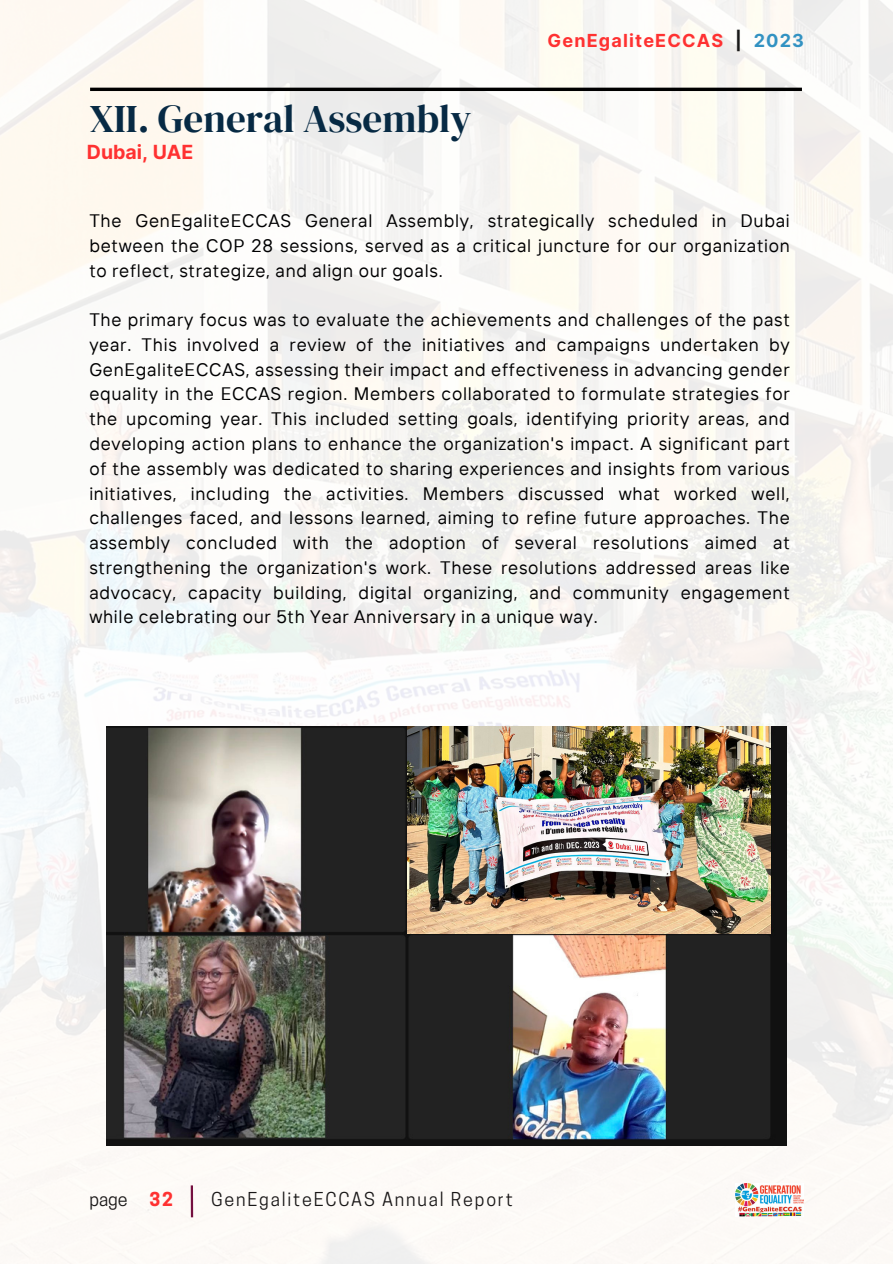
<style>
.page{position:relative;width:893px;height:1264px;background:#fff}
.page>*{position:absolute;margin:0;border:0;box-sizing:border-box;transform-origin:0 0}
.t1{font:39.15px "DM Serif Display";color:#072a44}
.t2{font:700 19.5px "Inter";color:#ff3131}
.t3{font:18px/24.8px "TT Interphases";letter-spacing:.04em;color:#000001;text-align:justify}
.t4{font:18px "Cooper Hewitt";letter-spacing:.1em;color:#191717}
.t5{font:700 18px "Inter";letter-spacing:.065em;color:#ff3131}
.t6{font:700 18px "Cooper Hewitt";color:#ff3131}
.s1{color:#191919}
.s2{color:#3292c2}
</style>
<div class="page">
<img style="left:0;top:0;width:892px;height:1263px">
<img style="left:107px;top:726px;width:679px;height:419px">
<hr style="left:90px;top:88px;width:711px;height:3px;background:#000">
<hr style="left:191px;top:1185px;width:2px;height:32px;background:#751040">
<img style="left:735px;top:1183px;width:68px;height:33px">
<img style="left:407px;top:726px;width:363px;height:207px">
<p class="t1" style="left:90px;top:91px;width:383px">XII. General Assembly</p>
<h2 class="t2" style="left:87px;top:140px;width:108px">Dubai, UAE</h2>
<p class="t5" style="left:547px;top:30px;width:258px">GenEgaliteECCAS <span class="s1">|</span> <span class="s2">2023</span></p>
<h2 class="t3" style="left:89px;top:208px;width:701px">The GenEgaliteECCAS General Assembly, strategically scheduled in Dubai between the COP 28 sessions, served as a critical juncture for our organization to reflect, strategize, and align our goals.</h2>
<p class="t3" style="left:89px;top:307px;width:701px">The primary focus was to evaluate the achievements and challenges of the past year. This involved a review of the initiatives and campaigns undertaken by GenEgaliteECCAS, assessing their impact and effectiveness in advancing gender equality in the ECCAS region. Members collaborated to formulate strategies for the upcoming year. This included setting goals, identifying priority areas, and developing action plans to enhance the organization's impact. A significant part of the assembly was dedicated to sharing experiences and insights from various initiatives, including the activities. Members discussed what worked well, challenges faced, and lessons learned, aiming to refine future approaches. The assembly concluded with the adoption of several resolutions aimed at strengthening the organization's work. These resolutions addressed areas like advocacy, capacity building, digital organizing, and community engagement while celebrating our 5th Year Anniversary in a unique way.</p>
<p class="t4" style="left:89px;top:1192px;width:40px">page</p>
<h2 class="t6" style="left:149px;top:1192px;width:25px">32</h2>
<p class="t4" style="left:211px;top:1192px;width:303px">GenEgaliteECCAS Annual Report</p>
</div>
